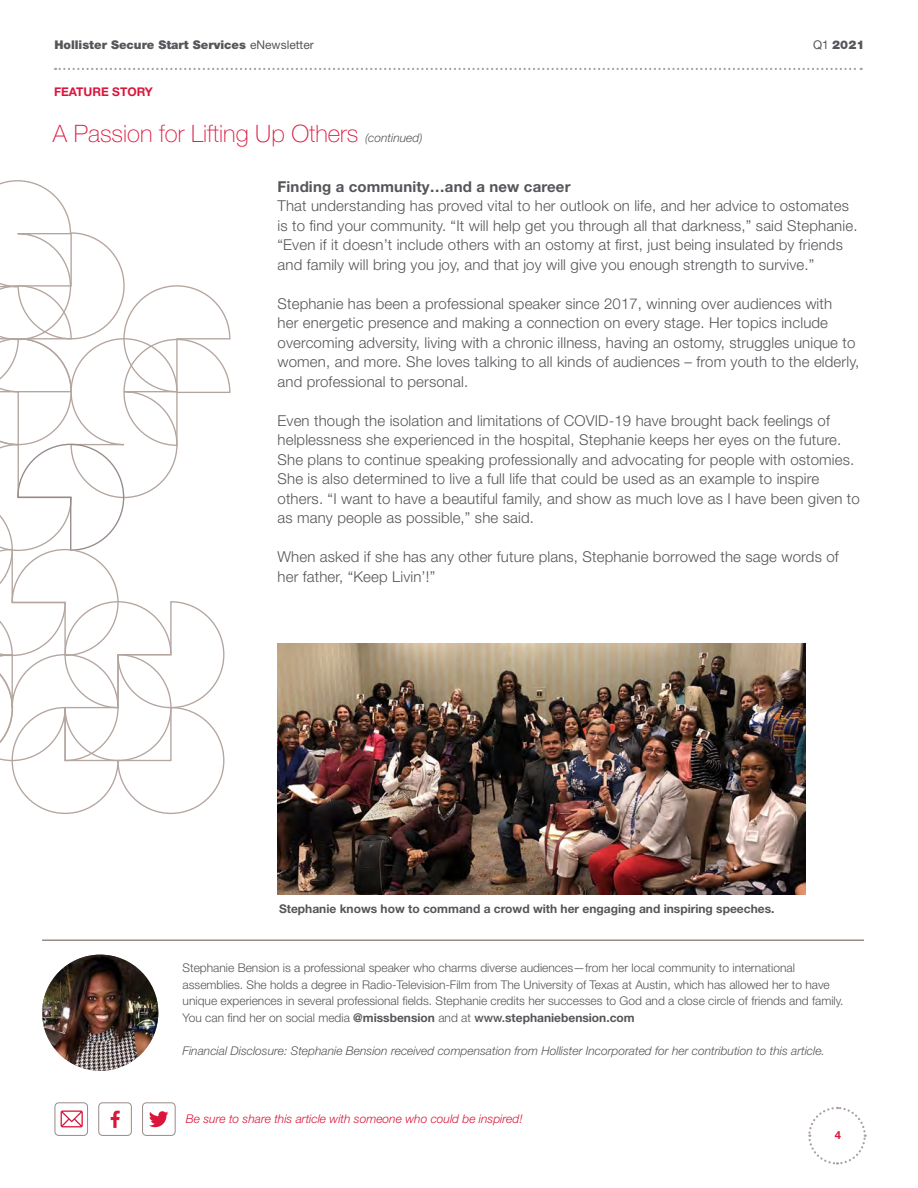
<style>
.page{position:relative;width:918px;height:1188px;background:#fff}
.page>*{position:absolute;margin:0;border:0;box-sizing:border-box;transform-origin:0 0}
.Secondary_Headers_16{font:100 24px "Helvetica Neue LT Std";color:#db163b}
.Body{font:300 15px/19.5px "Helvetica Neue LT Std";letter-spacing:.01em;color:#55565a}
.Body-2{font:700 15px "Helvetica Neue LT Std";letter-spacing:.01em;color:#55565a}
.t1{font:300 12px/16.5px "Helvetica Neue LT Std";color:#55565a}
.t2{font:italic 300 12px "Helvetica Neue LT Std";color:#55565a}
._8pt_Helv_Light_Ital{font:700 12px "Helvetica Neue LT Std";color:#55565a}
.Body_Copy_10_13_Helv{font:italic 300 12px "Helvetica Neue LT Std";color:#db163b}
.t3{font:900 12px "Helvetica Neue LT Std";color:#55565a}
._8pt_Helv_Bold_186{font:700 12px "Helvetica Neue LT Std";color:#db163b}
.t4{font:700 11.25px "Helvetica Neue LT Std";color:#db163b}
.s1{font-weight:400}
.s2{font-weight:300;font-style:italic;font-size:12px;color:#55565a}
.s3{font-weight:700}
.s4{font-weight:500}
</style>
<div class="page">
<svg style="left:0;top:180px;width:231px;height:634px"></svg>
<svg style="left:55px;top:68px;width:807px;height:2px"></svg>
<svg style="left:808px;top:1106px;width:59px;height:59px"></svg>
<svg style="left:111px;top:1111px;width:9px;height:17px"></svg>
<div style="left:98px;top:1102px;width:34px;height:34px;border:1px solid #978b87;border-radius:4px"></div>
<svg style="left:149px;top:1111px;width:19px;height:16px"></svg>
<div style="left:142px;top:1102px;width:34px;height:34px;border:1px solid #978b87;border-radius:4px"></div>
<div style="left:55px;top:1102px;width:33px;height:34px;border:1px solid #978b87;border-radius:4px"></div>
<svg style="left:61px;top:1110px;width:22px;height:17px"></svg>
<img style="left:42px;top:955px;width:116px;height:116px;border-radius:58px">
<hr style="left:42px;top:939px;width:822px;height:2px;background:#978b87">
<img style="left:278px;top:644px;width:528px;height:250px">
<p class="t3" style="left:54px;top:38px;width:261px">Hollister Secure Start Services <span class="s1">eNewsletter</span></p>
<p class="t3" style="left:813px;top:38px;width:53px"><span class="s1">Q1</span> 2021</p>
<p class="_8pt_Helv_Bold_186" style="left:54px;top:84px;width:100px">FEATURE STORY</p>
<p class="Secondary_Headers_16" style="left:53px;top:120px;width:371px">A Passion for Lifting Up Others <span class="s2">(continued)</span></p>
<p class="Body-2" style="left:278px;top:177px;width:294px">Finding a community…and a new career</p>
<p class="Body" style="left:278px;top:196px;width:581px">That understanding has proved vital to her outlook on life, and her advice to ostomates is to find your community. “It will help get you through all that darkness,” said Stephanie. “Even if it doesn’t include others with an ostomy at first, just being insulated by friends and family will bring you joy, and that joy will give you enough strength to survive.”</p>
<p class="Body" style="left:278px;top:293px;width:583px">Stephanie has been a professional speaker since 2017, winning over audiences with<br>her energetic presence and making a connection on every stage. Her topics include overcoming adversity, living with a chronic illness, having an ostomy, struggles unique to women, and more. She loves talking to all kinds of audiences – from youth to the elderly, and professional to personal.</p>
<p class="Body" style="left:278px;top:410px;width:584px">Even though the isolation and limitations of COVID-19 have brought back feelings of helplessness she experienced in the hospital, Stephanie keeps her eyes on the future.<br>She plans to continue speaking professionally and advocating for people with ostomies.<br>She is also determined to live a full life that could be used as an example to inspire others. “I want to have a beautiful family, and show as much love as I have been given to as many people as possible,” she said.</p>
<p class="Body" style="left:278px;top:547px;width:563px">When asked if she has any other future plans, Stephanie borrowed the sage words of her father, “Keep Livin’!”</p>
<p class="_8pt_Helv_Light_Ital" style="left:279px;top:902px;width:497px">Stephanie knows how to command a crowd with her engaging and inspiring speeches.</p>
<p class="t1" style="left:183px;top:959px;width:663px">Stephanie Bension is a professional speaker who charms diverse audiences—from her local community to international assemblies. She holds a degree in Radio-Television-Film from The University of Texas at Austin, which has allowed her to have unique experiences in several professional fields. Stephanie credits her successes to God and a close circle of friends and family.<br>You can find her on social media <span class="s3">@missbension</span> and at <span class="s4">www.</span><span class="s3">stephaniebension.com</span></p>
<p class="t2" style="left:183px;top:1043px;width:644px">Financial Disclosure: Stephanie Bension received compensation from Hollister Incorporated for her contribution to this article.</p>
<p class="Body_Copy_10_13_Helv" style="left:186px;top:1112px;width:338px">Be sure to share this article with someone who could be inspired!</p>
<p class="t4" style="left:835px;top:1128px;width:8px">4</p>
</div>
